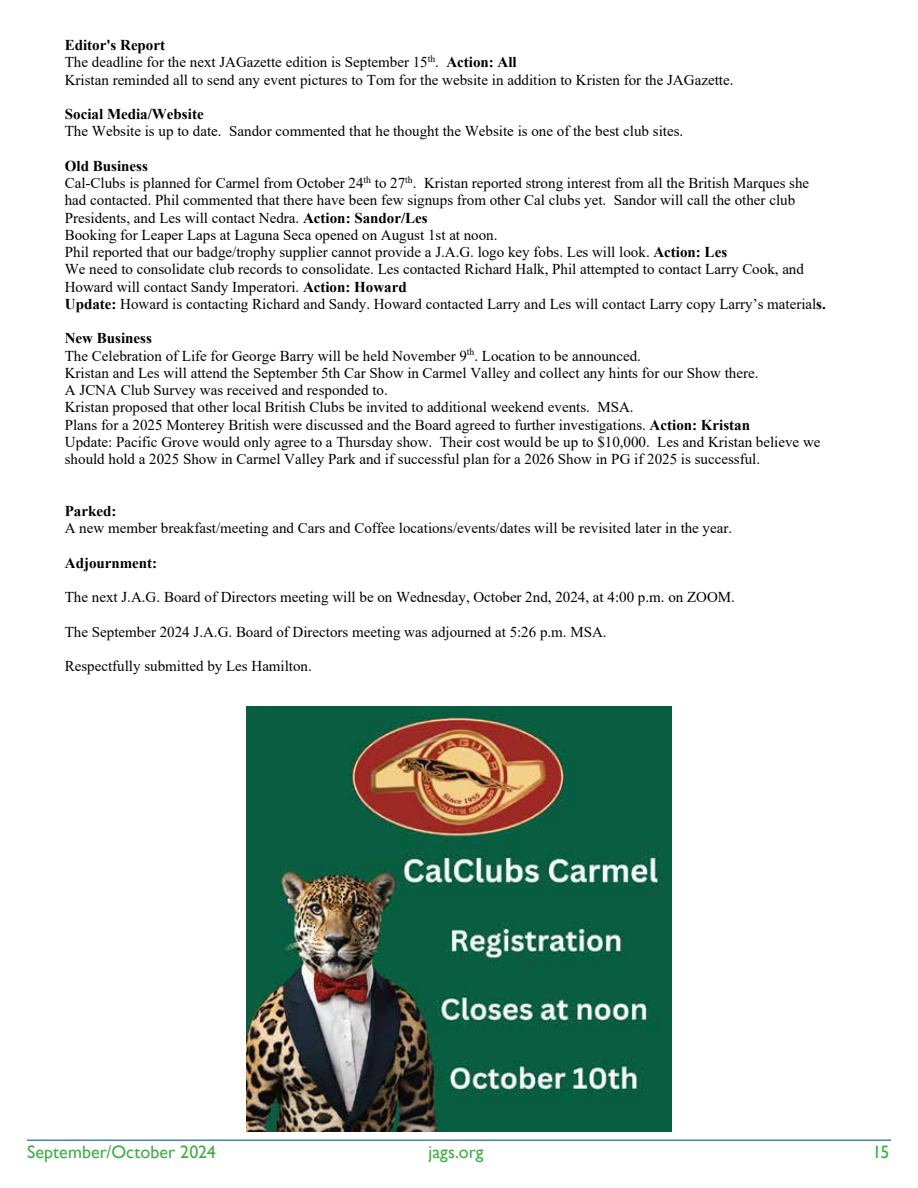
<style>
.page{position:relative;width:918px;height:1188px;background:#fff}
.page>*{position:absolute;margin:0;border:0;box-sizing:border-box;transform-origin:0 0}
.t1{font:18px "Gill Sans";letter-spacing:.005em;color:#41ad49}
.t2{font:15px/17.2px "Times New Roman";color:#000}
.t3{font:700 15px "Times New Roman";color:#000}
.s1{font-weight:700}
</style>
<div class="page">
<hr style="left:27px;top:1140px;width:864px;height:1px;background:#006391">
<img style="left:246px;top:706px;width:426px;height:426px">
<p class="t2" style="left:65px;top:36px;width:670px"><span class="s1">Editor's Report<br></span>The deadline for the next JAGazette edition is September 15<sup>th</sup>. <span class="s1">Action: All<br></span>Kristan reminded all to send any event pictures to Tom for the website in addition to Kristen for the JAGazette.</p>
<p class="t3" style="left:65px;top:103px;width:140px">Social Media/Website</p>
<p class="t2" style="left:65px;top:122px;width:620px">The Website is up to date. Sandor commented that he thought the Website is one of the best club sites.</p>
<p class="t2" style="left:65px;top:157px;width:763px"><span class="s1">Old Business<br></span>Cal-Clubs is planned for Carmel from October 24<sup>th</sup> to 27<sup>th</sup>. Kristan reported strong interest from all the British Marques she had contacted. Phil commented that there have been few signups from other Cal clubs yet. Sandor will call the other club Presidents, and Les will contact Nedra. <span class="s1">Action: Sandor/Les<br></span>Booking for Leaper Laps at Laguna Seca opened on August 1st at noon.<br>Phil reported that our badge/trophy supplier cannot provide a J.A.G. logo key fobs. Les will look. <span class="s1">Action: Les<br></span>We need to consolidate club records to consolidate. Les contacted Richard Halk, Phil attempted to contact Larry Cook, and Howard will contact Sandy Imperatori. <span class="s1">Action: Howard<br>Update:</span> Howard is contacting Richard and Sandy. Howard contacted Larry and Les will contact Larry copy Larry’s material<span class="s1">s.</span></p>
<p class="t2" style="left:65px;top:329px;width:757px"><span class="s1">New Business<br></span>The Celebration of Life for George Barry will be held November 9<sup>th</sup>. Location to be announced.<br>Kristan and Les will attend the September 5th Car Show in Carmel Valley and collect any hints for our Show there.<br>A JCNA Club Survey was received and responded to.<br>Kristan proposed that other local British Clubs be invited to additional weekend events. MSA.<br>Plans for a 2025 Monterey British were discussed and the Board agreed to further investigations. <span class="s1">Action: Kristan<br></span>Update: Pacific Grove would only agree to a Thursday show. Their cost would be up to $10,000. Les and Kristan believe we should hold a 2025 Show in Carmel Valley Park and if successful plan for a 2026 Show in PG if 2025 is successful.</p>
<p class="t3" style="left:65px;top:500px;width:53px">Parked:</p>
<p class="t2" style="left:65px;top:519px;width:669px">A new member breakfast/meeting and Cars and Coffee locations/events/dates will be revisited later in the year.</p>
<p class="t3" style="left:65px;top:552px;width:94px">Adjournment:</p>
<p class="t2" style="left:65px;top:588px;width:672px">The next J.A.G. Board of Directors meeting will be on Wednesday, October 2nd, 2024, at 4:00 p.m. on ZOOM.</p>
<p class="t2" style="left:65px;top:623px;width:543px">The September 2024 J.A.G. Board of Directors meeting was adjourned at 5:26 p.m. MSA.</p>
<p class="t2" style="left:65px;top:657px;width:249px">Respectfully submitted by Les Hamilton.</p>
<p class="t1" style="left:27px;top:1141px;width:190px">September/October 2024</p>
<p class="t1" style="left:428px;top:1141px;width:57px">jags.org</p>
<p class="t1" style="left:872px;top:1141px;width:19px">15</p>
</div>
